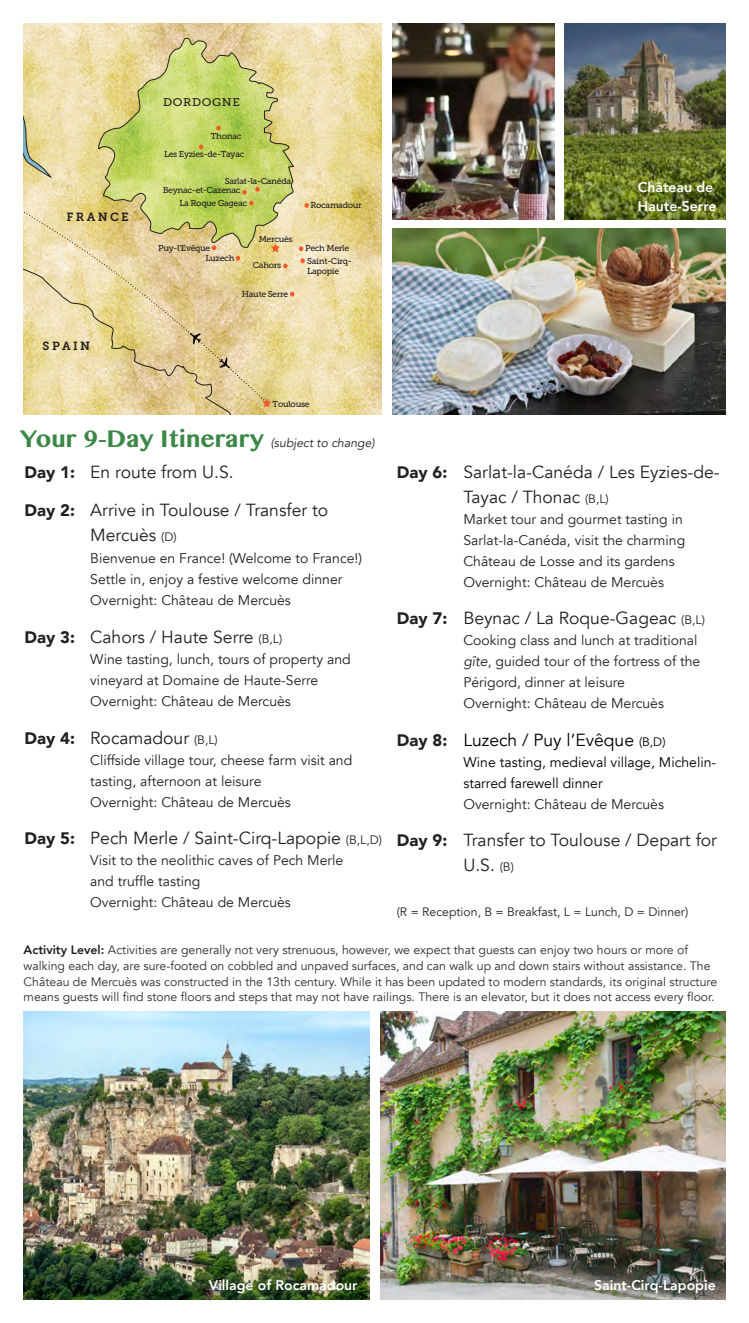
<style>
.page{position:relative;width:749px;height:1323px;background:#fff}
.page>*{position:absolute;margin:0;border:0;box-sizing:border-box;transform-origin:0 0}
.Description{font:700 28px "Khmer MN";color:#3b8746}
.Sub_Day{font:17.5px "Avenir";color:#231f20}
.Sub_Day-2{font:17.5px "Avenir";color:#000001}
.Sub_Day-3{font:14px "Avenir";color:#231f20}
.Sub_Day-4{font:14px "Avenir";color:#000001}
.Sub_Day-5{font:800 14px/19.2px "Avenir";color:#fff}
.Heading{font:12.25px/15.8px "Avenir";color:#2e2b2c}
.Sub_Day-6{font:12.25px "Avenir";color:#231f20}
.Description-2{font:italic 12.25px "Avenir";color:#231f20}
.t1{font:11.72px "Museo Slab 700";letter-spacing:.2em;color:#211e1e}
.t2{font:11.03px "Museo Slab 500";letter-spacing:.05em;color:#211e1e;scale:1.06 1}
.t3{font:8.58px/10.3px "Museo Slab 500";letter-spacing:-.04em;color:#211e1e}
.s1{font-weight:900;font-size:16.62px}
.s2{font-size:12.25px}
.s3{font-style:italic}
.s4{font-weight:900;font-size:16.62px;color:#231f20}
.s5{font-weight:800;color:#231f20}
</style>
<div class="page">
<svg style="left:24px;top:24px;width:357px;height:390px;background:#ebdba3"></svg>
<svg style="left:95px;top:36px;width:200px;height:213px;background:#cfd37d"></svg>
<svg style="left:24px;top:179px;width:244px;height:225px;background:#d8d285"></svg>
<svg style="left:304px;top:203px;width:5px;height:5px"></svg>
<svg style="left:249px;top:201px;width:4px;height:5px"></svg>
<svg style="left:300px;top:258px;width:5px;height:5px"></svg>
<svg style="left:255px;top:187px;width:4px;height:5px"></svg>
<svg style="left:271px;top:243px;width:8px;height:10px"></svg>
<svg style="left:262px;top:398px;width:9px;height:10px"></svg>
<svg style="left:283px;top:264px;width:4px;height:4px"></svg>
<svg style="left:290px;top:292px;width:4px;height:5px"></svg>
<svg style="left:298px;top:246px;width:5px;height:5px"></svg>
<svg style="left:199px;top:144px;width:4px;height:5px"></svg>
<svg style="left:216px;top:126px;width:4px;height:5px"></svg>
<svg style="left:242px;top:190px;width:4px;height:5px"></svg>
<svg style="left:24px;top:245px;width:216px;height:169px;background:#e6d29e"></svg>
<img style="left:392px;top:24px;width:162px;height:195px">
<img style="left:392px;top:228px;width:332px;height:186px">
<img style="left:564px;top:24px;width:160px;height:195px">
<img style="left:24px;top:1012px;width:345px;height:287px">
<img style="left:380px;top:1012px;width:344px;height:287px">
<p class="t2" style="left:163px;top:96px;width:74px">DORDOGNE</p>
<p class="t3" style="left:211px;top:131px;width:32px">Thonac</p>
<p class="t1" style="left:67px;top:210px;width:64px">FRANCE</p>
<p class="t1" style="left:43px;top:339px;width:49px">SPAIN</p>
<p class="t3" style="left:164px;top:149px;width:82px">Les Eyzies-de-Tayac</p>
<p class="t3" style="left:225px;top:176px;width:68px">Sarlat-la-Canéda</p>
<p class="t3" style="left:163px;top:185px;width:79px">Beynac-et-Cazenac</p>
<p class="t3" style="left:179px;top:198px;width:69px">La Roque Gageac</p>
<p class="t3" style="left:158px;top:243px;width:53px">Puy-l'Evêque</p>
<p class="t3" style="left:205px;top:253px;width:31px">Luzech</p>
<p class="t3" style="left:258px;top:234px;width:35px">Mercuès</p>
<p class="t3" style="left:253px;top:260px;width:30px">Cahors</p>
<p class="t3" style="left:242px;top:289px;width:48px">Haute Serre</p>
<p class="t3" style="left:310px;top:200px;width:53px">Rocamadour</p>
<p class="t3" style="left:305px;top:243px;width:45px">Pech Merle</p>
<p class="t3" style="left:307px;top:255px;width:46px">Saint-Cirq-<br>Lapopie</p>
<p class="Sub_Day-5" style="left:637px;top:177px;width:80px">Château de<br>Haute-Serre</p>
<p class="t3" style="left:272px;top:399px;width:38px">Toulouse</p>
<p class="Description" style="left:20px;top:421px;width:245px">Your 9-Day Itinerary</p>
<p class="Description-2" style="left:270px;top:435px;width:105px">(subject to change)</p>
<p class="Sub_Day" style="left:25px;top:462px;width:210px"><span class="s1">Day 1:</span> En route from U.S.</p>
<p class="Sub_Day" style="left:25px;top:500px;width:305px"><span class="s1">Day 2:</span> Arrive in Toulouse / Transfer to</p>
<p class="Sub_Day" style="left:90px;top:524px;width:88px">Mercuès <span class="s2">(D)</span></p>
<p class="Sub_Day-3" style="left:90px;top:550px;width:273px">Bienvenue en France! (Welcome to France!)</p>
<p class="Sub_Day-3" style="left:90px;top:571px;width:253px">Settle in, enjoy a festive welcome dinner</p>
<p class="Sub_Day-3" style="left:90px;top:592px;width:202px">Overnight: Château de Mercuès</p>
<p class="Sub_Day" style="left:25px;top:626px;width:259px"><span class="s1">Day 3:</span> Cahors / Haute Serre <span class="s2">(B,L)</span></p>
<p class="Sub_Day-3" style="left:90px;top:651px;width:262px">Wine tasting, lunch, tours of property and</p>
<p class="Sub_Day-3" style="left:90px;top:672px;width:229px">vineyard at Domaine de Haute-Serre</p>
<p class="Sub_Day-3" style="left:90px;top:693px;width:202px">Overnight: Château de Mercuès</p>
<p class="Sub_Day" style="left:25px;top:727px;width:194px"><span class="s1">Day 4:</span> Rocamadour <span class="s2">(B,L)</span></p>
<p class="Sub_Day-3" style="left:90px;top:751px;width:263px">Cliffside village tour, cheese farm visit and</p>
<p class="Sub_Day-3" style="left:90px;top:772px;width:173px">tasting, afternoon at leisure</p>
<p class="Sub_Day-3" style="left:90px;top:793px;width:202px">Overnight: Château de Mercuès</p>
<p class="Sub_Day" style="left:25px;top:828px;width:359px"><span class="s1">Day 5:</span> Pech Merle / Saint-Cirq-Lapopie <span class="s2">(B,L,D)</span></p>
<p class="Sub_Day-3" style="left:90px;top:852px;width:254px">Visit to the neolithic caves of Pech Merle</p>
<p class="Sub_Day-3" style="left:90px;top:873px;width:112px">and truffle tasting</p>
<p class="Sub_Day-3" style="left:90px;top:894px;width:202px">Overnight: Château de Mercuès</p>
<p class="Sub_Day" style="left:396px;top:462px;width:324px"><span class="s1">Day 6:</span> Sarlat-la-Canéda / Les Eyzies-de-</p>
<p class="Sub_Day" style="left:463px;top:486px;width:147px">Tayac / Thonac <span class="s2">(B,L)</span></p>
<p class="Sub_Day-3" style="left:463px;top:510px;width:221px">Market tour and gourmet tasting in</p>
<p class="Sub_Day-3" style="left:463px;top:531px;width:223px">Sarlat-la-Canéda, visit the charming</p>
<p class="Sub_Day-3" style="left:463px;top:552px;width:213px">Château de Losse and its gardens</p>
<p class="Sub_Day-3" style="left:463px;top:573px;width:202px">Overnight: Château de Mercuès</p>
<p class="Sub_Day" style="left:396px;top:608px;width:309px"><span class="s1">Day 7:</span> Beynac / La Roque-Gageac <span class="s2">(B,L)</span></p>
<p class="Sub_Day-3" style="left:463px;top:632px;width:235px">Cooking class and lunch at traditional</p>
<p class="Sub_Day-3" style="left:463px;top:653px;width:238px"><span class="s3">gîte</span>, guided tour of the fortress of the</p>
<p class="Sub_Day-3" style="left:463px;top:674px;width:163px">Périgord, dinner at leisure</p>
<p class="Sub_Day-3" style="left:463px;top:695px;width:202px">Overnight: Château de Mercuès</p>
<p class="Sub_Day-2" style="left:396px;top:729px;width:270px"><span class="s4">Day 8:</span> Luzech / Puy l’Evêque <span class="s2">(B,D)</span></p>
<p class="Sub_Day-4" style="left:463px;top:754px;width:254px">Wine tasting, medieval village, Michelin-</p>
<p class="Sub_Day-4" style="left:463px;top:775px;width:141px">starred farewell dinner</p>
<p class="Sub_Day-3" style="left:463px;top:796px;width:202px">Overnight: Château de Mercuès</p>
<p class="Sub_Day" style="left:396px;top:830px;width:321px"><span class="s1">Day 9:</span> Transfer to Toulouse / Depart for</p>
<p class="Sub_Day" style="left:463px;top:855px;width:52px">U.S. <span class="s2">(B)</span></p>
<p class="Sub_Day-6" style="left:396px;top:905px;width:293px">(R = Reception, B = Breakfast, L = Lunch, D = Dinner)</p>
<p class="Heading" style="left:24px;top:942px;width:694px"><span class="s5">Activity Level:</span> Activities are generally not very strenuous, however, we expect that guests can enjoy two hours or more of walking each day, are sure-footed on cobbled and unpaved surfaces, and can walk up and down stairs without assistance. The Château de Mercuès was constructed in the 13th century. While it has been updated to modern standards, its original structure means guests will find stone floors and steps that may not have railings. There is an elevator, but it does not access every floor.</p>
<p class="Sub_Day-5" style="left:209px;top:1275px;width:150px">Village of Rocamadour</p>
<p class="Sub_Day-5" style="left:594px;top:1275px;width:123px">Saint-Cirq-Lapopie</p>
</div>
